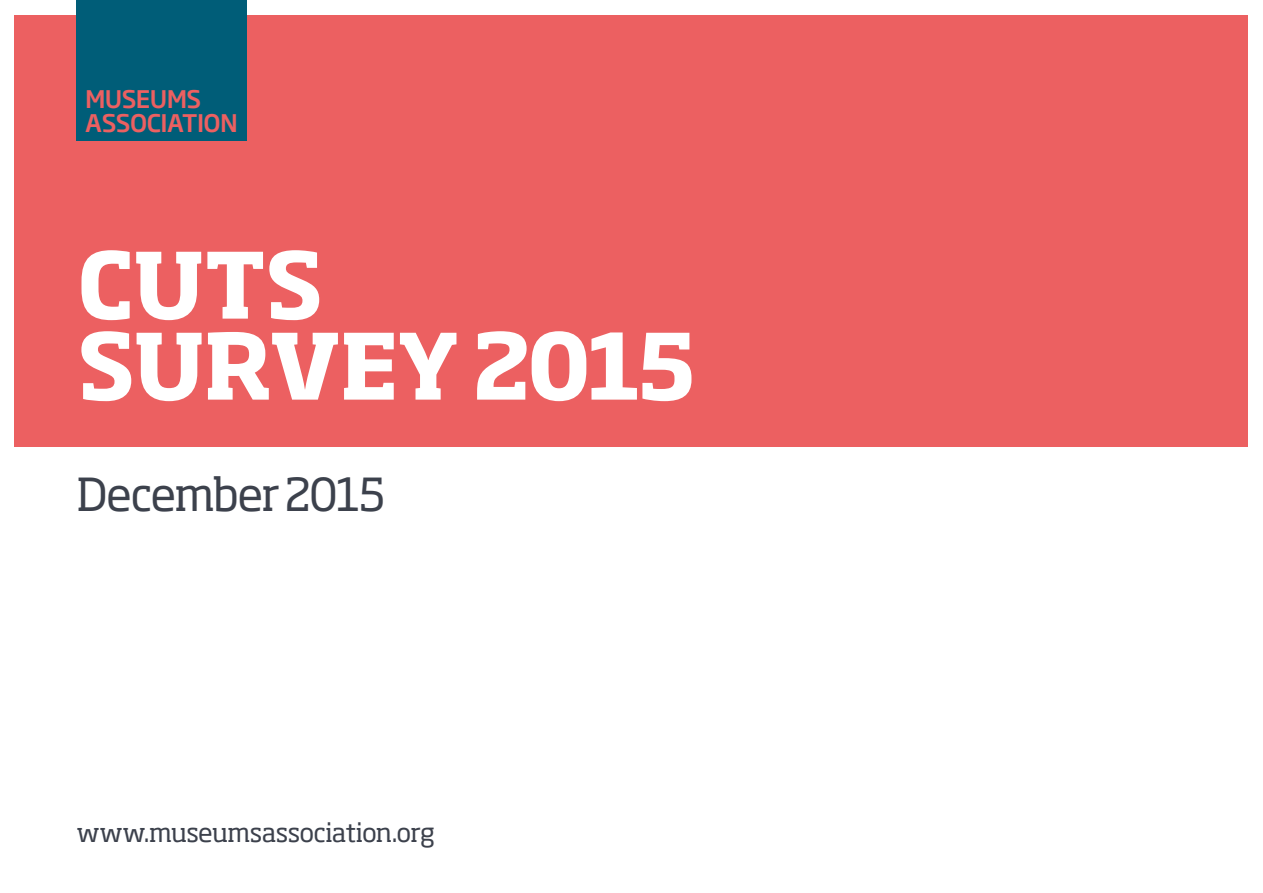
<style>
.page{position:relative;width:1263px;height:893px;background:#fff}
.page>*{position:absolute;margin:0;border:0;box-sizing:border-box;transform-origin:0 0}
.t1{font:700 90px/81px "Soho Pro";letter-spacing:-.02em;color:#fff}
.t2{font:45px "Soho Pro";letter-spacing:-.04em;color:#3c414c}
.t3{font:25.5px "Soho Pro";letter-spacing:-.025em;color:#3c414c}
.t4{font:500 24px/24px "Soho Gothic Std";letter-spacing:-.025em;color:#ec6061}
</style>
<div class="page">
<div style="left:15px;top:15px;width:1233px;height:431px;background:#ec6061"></div>
<div style="left:77px;top:0;width:170px;height:140px;background:#005d78"></div>
<p class="t4" style="left:85px;top:87px;width:155px">MUSEUMS<br>ASSOCIATION</p>
<h1 class="t1" style="left:77px;top:239px;width:620px">CUTS<br>SURVEY 2015</h1>
<h2 class="t2" style="left:77px;top:463px;width:310px">December 2015</h2>
<p class="t3" style="left:77px;top:815px;width:360px">www.museumsassociation.org</p>
</div>
